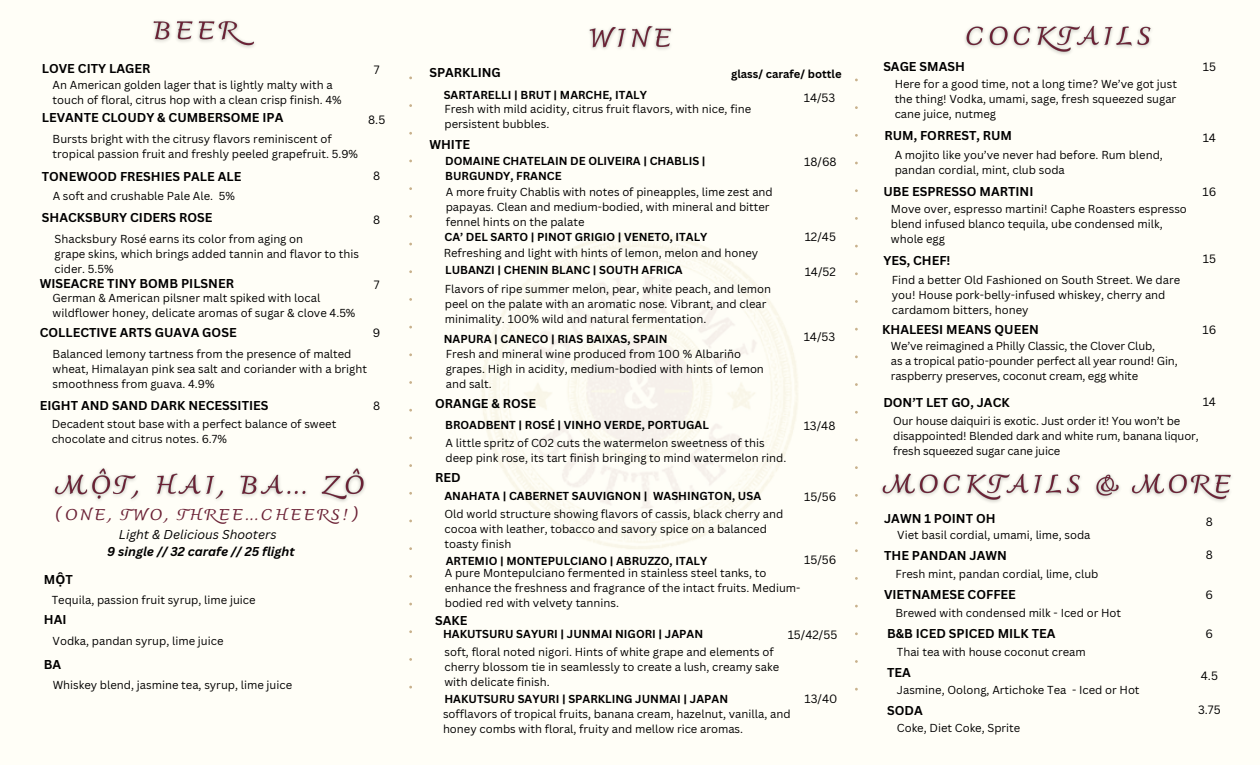
<style>
.page{position:relative;width:1260px;height:765px;background:#fffef7}
.page>*{position:absolute;margin:0;border:0;box-sizing:border-box;transform-origin:0 0}
.t1{font:700 15.5px "Charmonman";letter-spacing:.165em;color:#6b2135}
.t2{font:700 12.5px "Canva Sans";color:#000}
.t3{font:italic 700 12.5px "Canva Sans";color:#000}
.t4{font:italic 12.5px "Canva Sans";color:#000}
.t5{font:11.75px "Canva Sans";color:#000}
.t6{font:11.25px/15px "Canva Sans";color:#000}
.t7{font:700 11.25px/15px "Canva Sans";color:#000}
.s1{font-family:"Noto Sans"}
</style>
<div class="page">
<svg style="left:409px;top:76px;width:3px;height:612px"></svg>
<img style="left:965px;top:25px;width:186px;height:30px">
<img style="left:881px;top:473px;width:350px;height:30px">
<img style="left:153px;top:20px;width:102px;height:28px">
<img style="left:53px;top:468px;width:312px;height:34px">
<img style="left:589px;top:26px;width:83px;height:24px">
<svg style="left:855px;top:79px;width:3px;height:612px"></svg>
<p class="t2" style="left:883px;top:57px;width:83px">SAGE SMASH</p>
<h3 class="t6" style="left:895px;top:76px;width:284px;text-align:justify">Here for a good time, not a long time? We’ve got just the thing! Vodka, umami, sage, fresh squeezed sugar cane juice, nutmeg</h3>
<p class="t5" style="left:1203px;top:58px;width:15px">15</p>
<p class="t2" style="left:42px;top:59px;width:110px">LOVE CITY LAGER</p>
<p class="t6" style="left:53px;top:77px;width:282px">An American golden lager that is lightly malty with a</p>
<p class="t6" style="left:53px;top:92px;width:291px">touch of floral, citrus hop with a clean crisp finish. 4%</p>
<h3 class="t5" style="left:374px;top:62px;width:7px">7</h3>
<p class="t2" style="left:429px;top:64px;width:73px">SPARKLING</p>
<p class="t7" style="left:731px;top:66px;width:112px">glass/ carafe/ bottle</p>
<p class="t7" style="left:444px;top:87px;width:205px">SARTARELLI | BRUT | MARCHE, ITALY</p>
<h3 class="t6" style="left:444px;top:101px;width:308px">Fresh with mild acidity, citrus fruit flavors, with nice, fine persistent bubbles.</h3>
<p class="t5" style="left:804px;top:90px;width:33px">14/53</p>
<p class="t2" style="left:42px;top:109px;width:243px">LEVANTE CLOUDY &amp; CUMBERSOME IPA</p>
<h3 class="t5" style="left:368px;top:112px;width:19px">8.5</h3>
<h3 class="t6" style="left:53px;top:131px;width:307px">Bursts bright with the citrusy flavors reminiscent of tropical passion fruit and freshly peeled grapefruit. 5.9%</h3>
<p class="t2" style="left:42px;top:168px;width:201px">TONEWOOD FRESHIES PALE ALE</p>
<p class="t5" style="left:373px;top:168px;width:9px">8</p>
<p class="t6" style="left:53px;top:188px;width:184px">A soft and crushable Pale Ale. 5%</p>
<h3 class="t2" style="left:42px;top:208px;width:172px">SHACKSBURY CIDERS ROSE</h3>
<p class="t5" style="left:373px;top:211px;width:9px">8</p>
<p class="t6" style="left:55px;top:231px;width:250px">Shacksbury Rosé earns its color from aging on</p>
<h3 class="t6" style="left:55px;top:246px;width:306px">grape skins, which brings added tannin and flavor to this cider. 5.5%</h3>
<p class="t2" style="left:40px;top:275px;width:196px">WISEACRE TINY BOMB PILSNER</p>
<p class="t5" style="left:374px;top:276px;width:7px">7</p>
<h3 class="t6" style="left:53px;top:291px;width:304px">German &amp; American pilsner malt spiked with local wildflower honey, delicate aromas of sugar &amp; clove 4.5%</h3>
<h3 class="t2" style="left:40px;top:324px;width:198px">COLLECTIVE ARTS GUAVA GOSE</h3>
<p class="t5" style="left:373px;top:325px;width:9px">9</p>
<p class="t6" style="left:53px;top:346px;width:316px">Balanced lemony tartness from the presence of malted wheat, Himalayan pink sea salt and coriander with a bright smoothness from guava. 4.9%</p>
<p class="t2" style="left:40px;top:397px;width:230px">EIGHT AND SAND DARK NECESSITIES</p>
<p class="t5" style="left:373px;top:398px;width:9px">8</p>
<h3 class="t6" style="left:52px;top:416px;width:286px">Decadent stout base with a perfect balance of sweet</h3>
<p class="t6" style="left:52px;top:431px;width:177px">chocolate and citrus notes. 6.7%</p>
<p class="t2" style="left:884px;top:127px;width:129px">RUM, FORREST, RUM</p>
<p class="t6" style="left:895px;top:147px;width:270px">A mojito like you’ve never had before. Rum blend, pandan cordial, mint, club soda</p>
<h2 class="t5" style="left:1203px;top:129px;width:15px">14</h2>
<p class="t2" style="left:429px;top:136px;width:42px">WHITE</p>
<h3 class="t7" style="left:445px;top:154px;width:262px">DOMAINE CHATELAIN DE OLIVEIRA | CHABLIS |<br>BURGUNDY, FRANCE</h3>
<p class="t6" style="left:446px;top:184px;width:329px">A more fruity Chablis with notes of pineapples, lime zest and papayas. Clean and medium-bodied, with mineral and bitter fennel hints on the palate</p>
<p class="t5" style="left:804px;top:153px;width:34px">18/68</p>
<p class="t2" style="left:883px;top:183px;width:152px">UBE ESPRESSO MARTINI</p>
<h4 class="t6" style="left:891px;top:201px;width:297px">Move over, espresso martini! Caphe Roasters espresso blend infused blanco tequila, ube condensed milk, whole egg</h4>
<h3 class="t5" style="left:1203px;top:184px;width:15px">16</h3>
<p class="t7" style="left:444px;top:229px;width:264px">CA’ DEL SARTO | PINOT GRIGIO | VENETO, ITALY</p>
<h3 class="t5" style="left:805px;top:228px;width:33px">12/45</h3>
<h3 class="t6" style="left:444px;top:245px;width:316px">Refreshing and light with hints of lemon, melon and honey</h3>
<p class="t7" style="left:445px;top:262px;width:239px">LUBANZI | CHENIN BLANC | SOUTH AFRICA</p>
<p class="t5" style="left:805px;top:263px;width:33px">14/52</p>
<p class="t6" style="left:445px;top:281px;width:328px">Flavors of ripe summer melon, pear, white peach, and lemon peel on the palate with an aromatic nose. Vibrant, and clear minimality. 100% wild and natural fermentation.</p>
<p class="t2" style="left:883px;top:252px;width:69px">YES, CHEF!</p>
<h3 class="t5" style="left:1203px;top:250px;width:15px">15</h3>
<p class="t6" style="left:892px;top:272px;width:290px">Find a better Old Fashioned on South Street. We dare you! House pork-belly-infused whiskey, cherry and</p>
<h3 class="t6" style="left:892px;top:302px;width:138px">cardamom bitters, honey</h3>
<p class="t2" style="left:882px;top:321px;width:158px">KHALEESI MEANS QUEEN</p>
<p class="t6" style="left:891px;top:338px;width:266px">We’ve reimagined a Philly Classic, the Clover Club,</p>
<h3 class="t6" style="left:891px;top:353px;width:288px">as a tropical patio-pounder perfect all year round! Gin, raspberry preserves, coconut cream, egg white</h3>
<h4 class="t5" style="left:1203px;top:322px;width:15px">16</h4>
<h3 class="t7" style="left:444px;top:331px;width:225px">NAPURA | CANECO | RIAS BAIXAS, SPAIN</h3>
<p class="t5" style="left:804px;top:328px;width:33px">14/53</p>
<p class="t6" style="left:446px;top:346px;width:320px">Fresh and mineral wine produced from 100 % Albariño grapes. High in acidity, medium-bodied with hints of lemon and salt.</p>
<h3 class="t5" style="left:1203px;top:394px;width:15px">14</h3>
<h3 class="t2" style="left:883px;top:394px;width:128px">DON’T LET GO, JACK</h3>
<p class="t6" style="left:893px;top:413px;width:307px">Our house daiquiri is exotic. Just order it! You won’t be disappointed! Blended dark and white rum, banana liquor,</p>
<p class="t6" style="left:893px;top:443px;width:169px">fresh squeezed sugar cane juice</p>
<p class="t2" style="left:435px;top:395px;width:103px">ORANGE &amp; ROSE</p>
<h3 class="t7" style="left:445px;top:418px;width:265px">BROADBENT | ROSÉ | VINHO VERDE, PORTUGAL</h3>
<p class="t5" style="left:804px;top:418px;width:33px">13/48</p>
<p class="t6" style="left:446px;top:435px;width:321px">A little spritz of CO2 cuts the watermelon sweetness of this</p>
<p class="t6" style="left:446px;top:450px;width:342px">deep pink rose, its tart finish bringing to mind watermelon rind.</p>
<h3 class="t2" style="left:435px;top:469px;width:27px">RED</h3>
<p class="t7" style="left:444px;top:488px;width:318px">ANAHATA | CABERNET SAUVIGNON | WASHINGTON, USA</p>
<p class="t6" style="left:444px;top:506px;width:340px">Old world structure showing flavors of cassis, black cherry and cocoa with leather, tobacco and savory spice on a balanced toasty finish</p>
<p class="t5" style="left:804px;top:488px;width:34px">15/56</p>
<h3 class="t1" style="left:55px;top:505px;width:306px">(ONE, TWO, THREE…CHEERS!)</h3>
<p class="t2" style="left:884px;top:509px;width:113px">JAWN 1 POINT OH</p>
<p class="t6" style="left:897px;top:528px;width:195px">Viet basil cordial, umami, lime, soda</p>
<p class="t5" style="left:1206px;top:513px;width:9px">8</p>
<h3 class="t4" style="left:119px;top:525px;width:159px">Light &amp; Delicious Shooters</h3>
<p class="t3" style="left:107px;top:543px;width:189px">9 single // 32 carafe // 25 flight</p>
<p class="t2" style="left:884px;top:546px;width:124px">THE PANDAN JAWN</p>
<h3 class="t5" style="left:1206px;top:547px;width:9px">8</h3>
<p class="t6" style="left:895px;top:566px;width:204px">Fresh mint, pandan cordial, lime, club</p>
<h3 class="t2" style="left:884px;top:585px;width:133px">VIETNAMESE COFFEE</h3>
<p class="t6" style="left:895px;top:605px;width:227px">Brewed with condensed milk - Iced or Hot</p>
<h3 class="t7" style="left:446px;top:553px;width:263px">ARTEMIO | MONTEPULCIANO | ABRUZZO, ITALY</h3>
<p class="t5" style="left:804px;top:551px;width:34px">15/56</p>
<p class="t6" style="left:445px;top:565px;width:357px">A pure Montepulciano fermented in stainless steel tanks, to enhance the freshness and fragrance of the intact fruits. Medium&shy;bodied red with velvety tannins.</p>
<p class="t2" style="left:44px;top:570px;width:30px">M<span class="s1">Ộ</span>T</p>
<p class="t6" style="left:52px;top:592px;width:205px">Tequila, passion fruit syrup, lime juice</p>
<h3 class="t6" style="left:53px;top:633px;width:172px">Vodka, pandan syrup, lime juice</h3>
<p class="t6" style="left:53px;top:677px;width:241px">Whiskey blend, jasmine tea, syrup, lime juice</p>
<p class="t5" style="left:1206px;top:587px;width:9px">6</p>
<p class="t2" style="left:44px;top:611px;width:24px">HAI</p>
<h3 class="t2" style="left:44px;top:656px;width:19px">BA</h3>
<p class="t2" style="left:435px;top:612px;width:34px">SAKE</p>
<h3 class="t7" style="left:443px;top:627px;width:262px">HAKUTSURU SAYURI | JUNMAI NIGORI | JAPAN</h3>
<p class="t6" style="left:444px;top:645px;width:331px">soft, floral noted nigori. Hints of white grape and elements of</p>
<h3 class="t6" style="left:444px;top:660px;width:336px">cherry blossom tie in seamlessly to create a lush, creamy sake</h3>
<p class="t6" style="left:444px;top:675px;width:107px">with delicate finish.</p>
<p class="t7" style="left:444px;top:691px;width:285px">HAKUTSURU SAYURI | SPARKLING JUNMAI | JAPAN</p>
<p class="t6" style="left:443px;top:706px;width:349px">sofflavors of tropical fruits, banana cream, hazelnut, vanilla, and</p>
<h3 class="t6" style="left:443px;top:721px;width:302px">honey combs with floral, fruity and mellow rice aromas.</h3>
<h3 class="t2" style="left:887px;top:625px;width:170px">B&amp;B ICED SPICED MILK TEA</h3>
<p class="t2" style="left:887px;top:664px;width:25px">TEA</p>
<p class="t6" style="left:897px;top:682px;width:244px">Jasmine, Oolong, Artichoke Tea - Iced or Hot</p>
<p class="t5" style="left:1206px;top:625px;width:9px">6</p>
<h3 class="t5" style="left:1201px;top:668px;width:19px">4.5</h3>
<p class="t5" style="left:788px;top:627px;width:51px">15/42/55</p>
<p class="t6" style="left:897px;top:645px;width:191px">Thai tea with house coconut cream</p>
<p class="t5" style="left:805px;top:691px;width:34px">13/40</p>
<p class="t2" style="left:887px;top:702px;width:37px">SODA</p>
<p class="t6" style="left:897px;top:720px;width:125px">Coke, Diet Coke, Sprite</p>
<h3 class="t5" style="left:1198px;top:702px;width:24px">3.75</h3>
</div>
